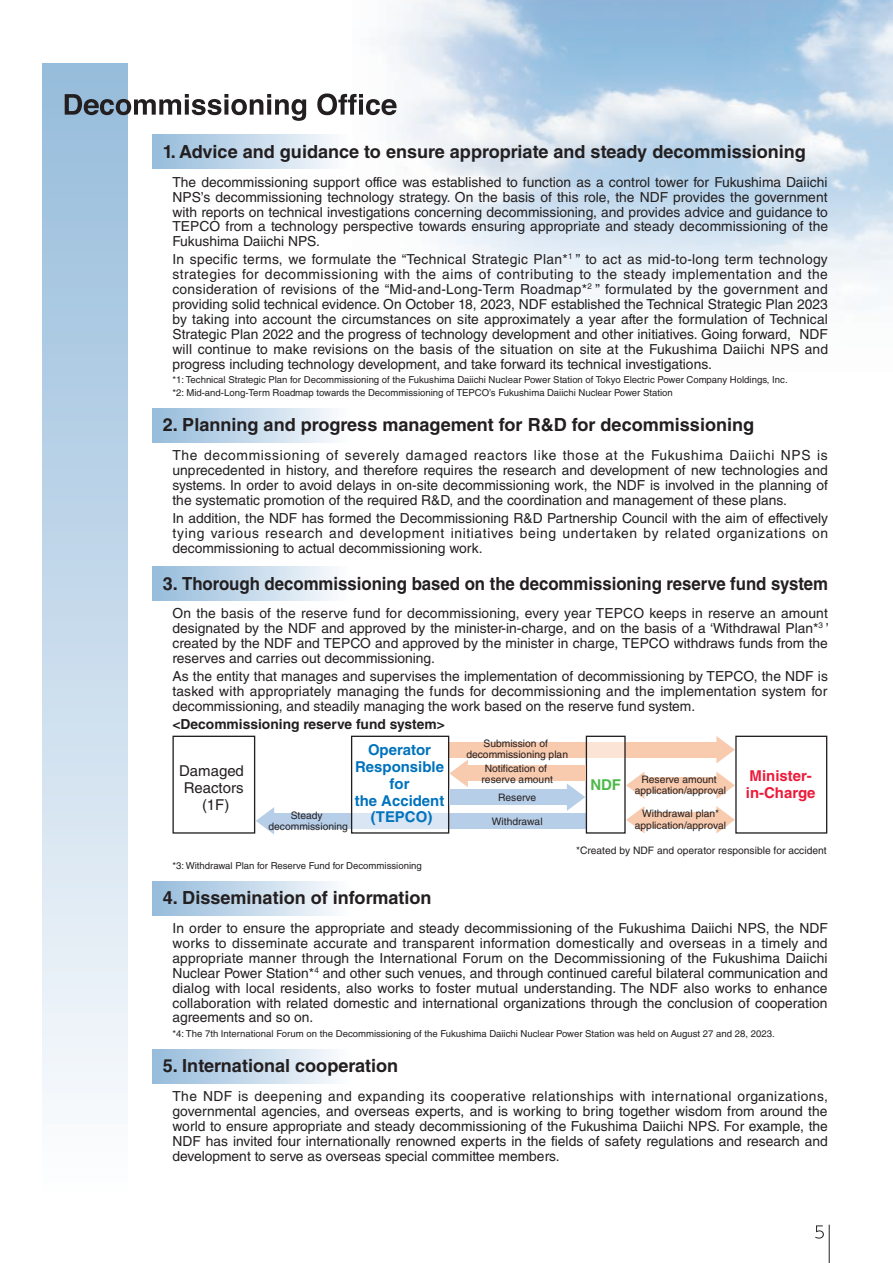
<style>
.page{position:relative;width:893px;height:1263px;background:#fff}
.page>*{position:absolute;margin:0;border:0;box-sizing:border-box;transform-origin:0 0}
.t1{font:700 18px "Helvetica LT Std";color:#231f20}
.t2{font:700 15px/16.8px "Helvetica LT Std";color:#0073bc;text-align:center}
.t3{font:15px/16.8px "Helvetica LT Std";color:#231f20;text-align:center}
.t4{font:700 15px/16.8px "Helvetica LT Std";color:#ed1a3a}
.t5{font:700 15px "Helvetica LT Std";color:#4cb848}
.t6{font:13.8px/14.9px "Helvetica LT Std";color:#231f20;text-align:justify}
.t7{font:700 13.8px "Helvetica LT Std";color:#231f20}
.t8{font:10.2px/11.2px "Helvetica LT Std";color:#231f20;text-align:center}
.t9{font:9.6px/12.8px "Helvetica LT Std";color:#231f20}
</style>
<div class="page">
<svg style="left:815px;top:1225px;width:9px;height:13px"></svg>
<hr style="left:829px;top:1225px;width:1px;height:38px;background:#231f20">
<div style="left:43px;top:64px;width:85px;height:1135px;background:linear-gradient(to bottom,#94bbdb,#fcfdfe)"></div>
<svg style="left:65px;top:94px;width:241px;height:27px"></svg>
<svg style="left:317px;top:93px;width:80px;height:22px"></svg>
<div style="left:152px;top:135px;width:201px;height:34px;background:linear-gradient(to right,#94bbdb,#fdfdfe)"></div>
<div style="left:152px;top:408px;width:201px;height:34px;background:linear-gradient(to right,#94bbdb,#fdfdfe)"></div>
<div style="left:152px;top:567px;width:201px;height:34px;background:linear-gradient(to right,#94bbdb,#fdfdfe)"></div>
<svg style="left:256px;top:807px;width:18px;height:27px"></svg>
<div style="left:273px;top:813px;width:313px;height:15px;background:#b7cee8"></div>
<svg style="left:716px;top:736px;width:19px;height:27px"></svg>
<div style="left:449px;top:742px;width:268px;height:15px;background:#f8caae"></div>
<svg style="left:716px;top:771px;width:19px;height:28px"></svg>
<svg style="left:626px;top:771px;width:19px;height:28px"></svg>
<div style="left:643px;top:778px;width:75px;height:15px;background:#f8caae"></div>
<svg style="left:716px;top:806px;width:19px;height:27px"></svg>
<svg style="left:626px;top:806px;width:19px;height:27px"></svg>
<div style="left:643px;top:812px;width:75px;height:15px;background:#f8caae"></div>
<div style="left:172px;top:736px;width:83px;height:98px;border:1px solid #231f20"></div>
<div style="left:353px;top:813px;width:94px;height:16px;background:#dae6f3"></div>
<div style="left:351px;top:736px;width:98px;height:98px;border:1px solid #231f20"></div>
<svg style="left:588px;top:742px;width:36px;height:16px"></svg>
<div style="left:586px;top:736px;width:40px;height:98px;border:1px solid #231f20"></div>
<div style="left:735px;top:736px;width:92px;height:98px;border:1px solid #231f20"></div>
<svg style="left:449px;top:760px;width:19px;height:27px"></svg>
<div style="left:465px;top:766px;width:121px;height:15px;background:#f8caae"></div>
<svg style="left:567px;top:783px;width:18px;height:28px"></svg>
<div style="left:449px;top:790px;width:120px;height:15px;background:#b7cee8"></div>
<div style="left:152px;top:881px;width:201px;height:34px;background:linear-gradient(to right,#94bbdb,#fdfdfe)"></div>
<div style="left:152px;top:1049px;width:201px;height:34px;background:linear-gradient(to right,#94bbdb,#fdfdfe)"></div>
<h1 class="t1" style="left:163px;top:141px;width:645px">1. Advice and guidance to ensure appropriate and steady decommissioning</h1>
<p class="t6" style="left:172px;top:175px;width:657px">The decommissioning support office was established to function as a control tower for Fukushima Daiichi NPS’s decommissioning technology strategy. On the basis of this role, the NDF provides the government with reports on technical investigations concerning decommissioning, and provides advice and guidance to TEPCO from a technology perspective towards ensuring appropriate and steady decommissioning of the Fukushima Daiichi NPS.</p>
<p class="t6" style="left:172px;top:252px;width:657px">In specific terms, we formulate the “Technical Strategic Plan*<sup>1</sup> ” to act as mid-to-long term technology strategies for decommissioning with the aims of contributing to the steady implementation and the consideration of revisions of the “Mid-and-Long-Term Roadmap*<sup>2</sup> ” formulated by the government and providing solid technical evidence. On October 18, 2023, NDF established the Technical Strategic Plan 2023 by taking into account the circumstances on site approximately a year after the formulation of Technical Strategic Plan 2022 and the progress of technology development and other initiatives. Going forward, NDF will continue to make revisions on the basis of the situation on site at the Fukushima Daiichi NPS and progress including technology development, and take forward its technical investigations.</p>
<p class="t9" style="left:172px;top:373px;width:617px">*1: Technical Strategic Plan for Decommissioning of the Fukushima Daiichi Nuclear Power Station of Tokyo Electric Power Company Holdings, Inc. *2: Mid-and-Long-Term Roadmap towards the Decommissioning of TEPCO’s Fukushima Daiichi Nuclear Power Station</p>
<h1 class="t1" style="left:163px;top:414px;width:593px">2. Planning and progress management for R&amp;D for decommissioning</h1>
<p class="t6" style="left:172px;top:448px;width:657px">The decommissioning of severely damaged reactors like those at the Fukushima Daiichi NPS is unprecedented in history, and therefore requires the research and development of new technologies and systems. In order to avoid delays in on-site decommissioning work, the NDF is involved in the planning of the systematic promotion of the required R&amp;D, and the coordination and management of these plans.</p>
<p class="t6" style="left:172px;top:510px;width:657px">In addition, the NDF has formed the Decommissioning R&amp;D Partnership Council with the aim of effectively tying various research and development initiatives being undertaken by related organizations on decommissioning to actual decommissioning work.</p>
<h1 class="t1" style="left:163px;top:572px;width:667px">3. Thorough decommissioning based on the decommissioning reserve fund system</h1>
<p class="t6" style="left:172px;top:606px;width:658px">On the basis of the reserve fund for decommissioning, every year TEPCO keeps in reserve an amount designated by the NDF and approved by the minister-in-charge, and on the basis of a ‘Withdrawal Plan*<sup>3</sup> ’ created by the NDF and TEPCO and approved by the minister in charge, TEPCO withdraws funds from the reserves and carries out decommissioning.</p>
<p class="t6" style="left:172px;top:669px;width:657px">As the entity that manages and supervises the implementation of decommissioning by TEPCO, the NDF is tasked with appropriately managing the funds for decommissioning and the implementation system for decommissioning, and steadily managing the work based on the reserve fund system.</p>
<p class="t7" style="left:172px;top:716px;width:274px">&lt;Decommissioning reserve fund system&gt;</p>
<p class="t3" style="left:179px;top:762px;width:66px">Damaged<br>Reactors (1F)</p>
<p class="t2" style="left:355px;top:741px;width:91px">Operator<br>Responsible for<br>the Accident (TEPCO)</p>
<p class="t8" style="left:268px;top:809px;width:81px">Steady decommissioning</p>
<p class="t8" style="left:466px;top:738px;width:103px">Submission of decommissioning plan</p>
<p class="t8" style="left:482px;top:762px;width:73px">Notification of reserve amount</p>
<p class="t8" style="left:498px;top:791px;width:40px">Reserve</p>
<p class="t5" style="left:590px;top:775px;width:32px">NDF</p>
<p class="t4" style="left:746px;top:767px;width:71px">Minister&shy;in-Charge</p>
<p class="t8" style="left:635px;top:774px;width:93px">Reserve amount application/approval</p>
<p class="t8" style="left:642px;top:808px;width:79px">Withdrawal plan*</p>
<p class="t8" style="left:492px;top:815px;width:52px">Withdrawal</p>
<p class="t8" style="left:635px;top:819px;width:93px">application/approval</p>
<p class="t8" style="left:576px;top:845px;width:252px">*Created by NDF and operator responsible for accident</p>
<p class="t9" style="left:172px;top:859px;width:251px">*3: Withdrawal Plan for Reserve Fund for Decommissioning</p>
<h1 class="t1" style="left:163px;top:887px;width:270px">4. Dissemination of information</h1>
<p class="t6" style="left:172px;top:921px;width:657px">In order to ensure the appropriate and steady decommissioning of the Fukushima Daiichi NPS, the NDF works to disseminate accurate and transparent information domestically and overseas in a timely and appropriate manner through the International Forum on the Decommissioning of the Fukushima Daiichi Nuclear Power Station*<sup>4</sup> and other such venues, and through continued careful bilateral communication and dialog with local residents, also works to foster mutual understanding. The NDF also works to enhance collaboration with related domestic and international organizations through the conclusion of cooperation agreements and so on.</p>
<p class="t9" style="left:172px;top:1027px;width:604px">*4: The 7th International Forum on the Decommissioning of the Fukushima Daiichi Nuclear Power Station was held on August 27 and 28, 2023.</p>
<h1 class="t1" style="left:163px;top:1055px;width:237px">5. International cooperation</h1>
<p class="t6" style="left:172px;top:1089px;width:657px">The NDF is deepening and expanding its cooperative relationships with international organizations, governmental agencies, and overseas experts, and is working to bring together wisdom from around the world to ensure appropriate and steady decommissioning of the Fukushima Daiichi NPS. For example, the NDF has invited four internationally renowned experts in the fields of safety regulations and research and development to serve as overseas special committee members.</p>
</div>
